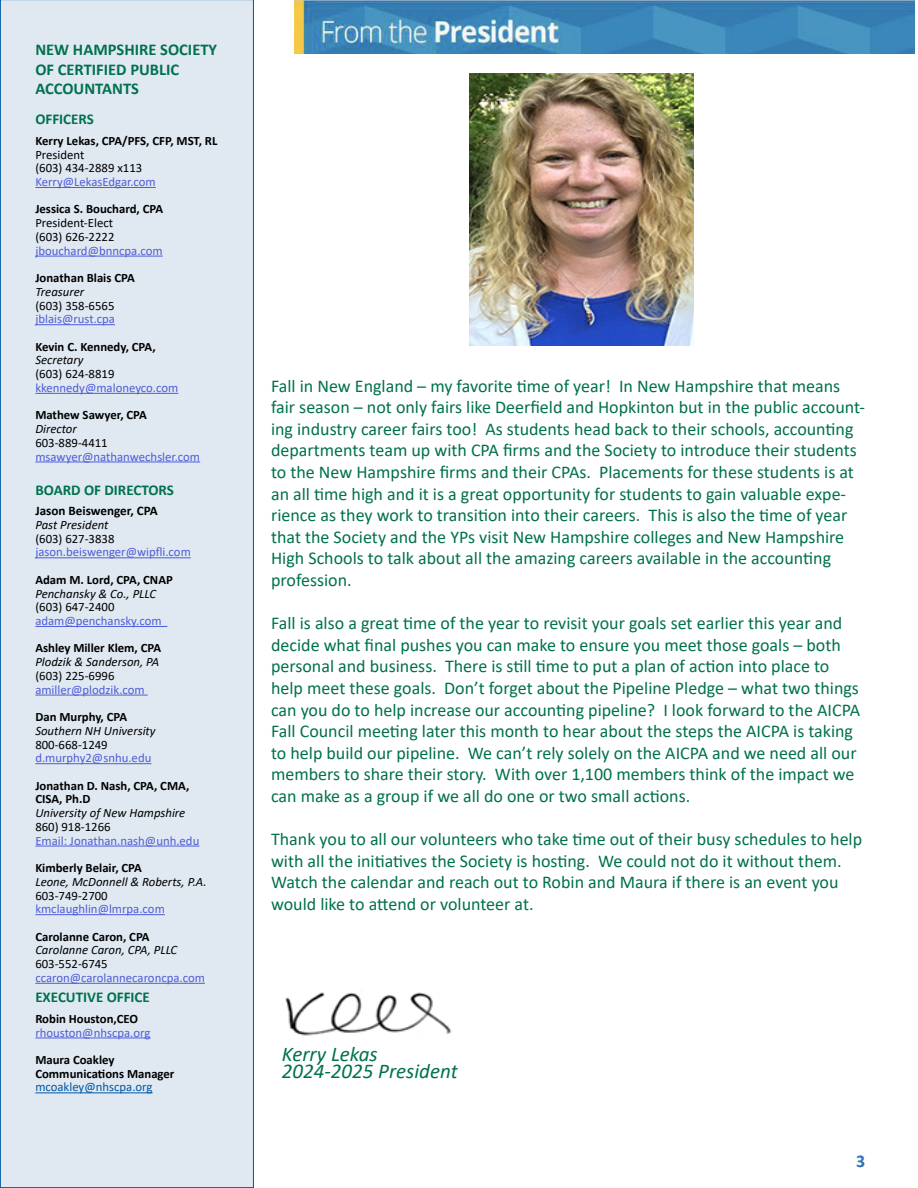
<style>
.page{position:relative;width:918px;height:1188px;background:#fff}
.page>*{position:absolute;margin:0;border:0;box-sizing:border-box;transform-origin:0 0}
.t1{font:italic 21px "Calibri";color:#00714d}
.t2{font:18px/21.6px "Calibri";color:#00714d}
.t3{font:700 18px "Calibri";color:#3073ba}
.t4{font:700 16.5px/19.5px "Calibri";color:#00714d}
.t5{font:700 15px "Calibri";color:#00714d}
.t6{font:700 13.2px "Calibri";color:#000}
.t7{font:12.75px/13.8px "Calibri";color:#4f5cd6}
.t8{font:700 12.75px/13.8px "Calibri";color:#000}
.t9{font:italic 12.75px "Calibri";color:#000}
.t10{font:12.75px "Calibri";color:#000}
.t11{font:12.75px "Calibri";color:#0057a4}
.s1{color:#000}
</style>
<div class="page">
<div style="left:0;top:0;width:253px;height:1188px;background:#e0e9f2"></div>
<hr style="left:35px;top:187px;width:121px;height:1px;background:#4f5cd6">
<hr style="left:35px;top:256px;width:128px;height:1px;background:#4f5cd6">
<hr style="left:35px;top:324px;width:80px;height:1px;background:#4f5cd6">
<hr style="left:35px;top:393px;width:143px;height:1px;background:#4f5cd6">
<hr style="left:35px;top:462px;width:165px;height:1px;background:#4f5cd6">
<hr style="left:35px;top:557px;width:156px;height:1px;background:#4f5cd6">
<hr style="left:35px;top:626px;width:132px;height:1px;background:#4f5cd6">
<hr style="left:35px;top:695px;width:113px;height:1px;background:#4f5cd6">
<hr style="left:35px;top:763px;width:116px;height:1px;background:#4f5cd6">
<hr style="left:35px;top:846px;width:164px;height:1px;background:#4f5cd6">
<hr style="left:35px;top:914px;width:130px;height:1px;background:#4f5cd6">
<hr style="left:35px;top:983px;width:170px;height:1px;background:#4f5cd6">
<hr style="left:35px;top:1038px;width:116px;height:1px;background:#4f5cd6">
<hr style="left:35px;top:1092px;width:118px;height:1px;background:#0057a4">
<img style="left:295px;top:0;width:620px;height:54px">
<img style="left:469px;top:73px;width:224px;height:273px">
<img style="left:285px;top:992px;width:167px;height:44px">
<p class="t4" style="left:35px;top:40px;width:183px">NEW HAMPSHIRE SOCIETY<br>OF CERTIFIED PUBLIC<br>ACCOUNTANTS</p>
<p class="t5" style="left:35px;top:109px;width:60px">OFFICERS</p>
<p class="t8" style="left:35px;top:134px;width:184px">Kerry Lekas, CPA/PFS, CFP, MST, RL</p>
<p class="t10" style="left:35px;top:145px;width:51px">President</p>
<p class="t10" style="left:35px;top:159px;width:108px">(603) 434-2889 x113</p>
<p class="t7" style="left:35px;top:175px;width:122px">Kerry@LekasEdgar.com</p>
<p class="t8" style="left:35px;top:202px;width:129px">Jessica S. Bouchard, CPA</p>
<p class="t10" style="left:35px;top:214px;width:79px">President-Elect</p>
<p class="t10" style="left:35px;top:228px;width:81px">(603) 626-2222</p>
<p class="t7" style="left:35px;top:243px;width:129px">jbouchard@bnncpa.com</p>
<p class="t8" style="left:35px;top:271px;width:101px">Jonathan Blais CPA</p>
<p class="t9" style="left:35px;top:283px;width:50px">Treasurer</p>
<p class="t10" style="left:35px;top:296px;width:81px">(603) 358-6565</p>
<p class="t7" style="left:35px;top:312px;width:81px">jblais@rust.cpa</p>
<p class="t8" style="left:35px;top:339px;width:122px">Kevin C. Kennedy, CPA,</p>
<p class="t9" style="left:35px;top:351px;width:50px">Secretary</p>
<p class="t10" style="left:35px;top:365px;width:81px">(603) 624-8819</p>
<p class="t7" style="left:35px;top:380px;width:145px">kkennedy@maloneyco.com</p>
<p class="t8" style="left:35px;top:408px;width:113px">Mathew Sawyer, CPA</p>
<p class="t9" style="left:35px;top:420px;width:43px">Director</p>
<p class="t10" style="left:35px;top:434px;width:74px">603-889-4411</p>
<p class="t7" style="left:35px;top:449px;width:166px">msawyer@nathanwechsler.com</p>
<p class="t5" style="left:35px;top:479px;width:140px">BOARD OF DIRECTORS</p>
<p class="t6" style="left:35px;top:501px;width:124px">Jason Beiswenger, CPA</p>
<p class="t9" style="left:35px;top:516px;width:75px">Past President</p>
<p class="t10" style="left:35px;top:530px;width:81px">(603) 627-3838</p>
<p class="t7" style="left:35px;top:545px;width:157px">jason.beiswenger@wipfli.com</p>
<p class="t8" style="left:35px;top:573px;width:139px">Adam M. Lord, CPA, CNAP</p>
<p class="t9" style="left:35px;top:584px;width:122px">Penchansky &amp; Co., PLLC</p>
<p class="t10" style="left:35px;top:598px;width:81px">(603) 647-2400</p>
<p class="t7" style="left:35px;top:614px;width:128px">adam@penchansky.com</p>
<p class="t8" style="left:35px;top:641px;width:127px">Ashley Miller Klem, CPA</p>
<p class="t9" style="left:35px;top:653px;width:126px">Plodzik &amp; Sanderson, PA</p>
<p class="t10" style="left:35px;top:667px;width:81px">(603) 225-6996</p>
<p class="t7" style="left:35px;top:682px;width:111px">amiller@plodzik.com</p>
<p class="t8" style="left:35px;top:710px;width:93px">Dan Murphy, CPA</p>
<p class="t9" style="left:35px;top:722px;width:122px">Southern NH University</p>
<p class="t10" style="left:35px;top:735px;width:74px">800-668-1249</p>
<p class="t7" style="left:35px;top:751px;width:118px">d.murphy2@snhu.edu</p>
<p class="t8" style="left:35px;top:778px;width:155px">Jonathan D. Nash, CPA, CMA,<br>CISA, Ph.D</p>
<p class="t9" style="left:35px;top:804px;width:152px">University of New Hampshire</p>
<p class="t7" style="left:35px;top:819px;width:166px"><span class="s1">860) 918-1266<br></span>Email: Jonathan.nash@unh.edu</p>
<p class="t8" style="left:35px;top:861px;width:108px">Kimberly Belair, CPA</p>
<p class="t9" style="left:35px;top:873px;width:173px">Leone, McDonnell &amp; Roberts, P.A.</p>
<p class="t10" style="left:35px;top:886px;width:74px">603-749-2700</p>
<p class="t7" style="left:35px;top:902px;width:131px">kmclaughlin@lmrpa.com</p>
<p class="t8" style="left:35px;top:929px;width:116px">Carolanne Caron, CPA</p>
<p class="t9" style="left:35px;top:941px;width:143px">Carolanne Caron, CPA, PLLC</p>
<p class="t10" style="left:35px;top:955px;width:74px">603-552-6745</p>
<p class="t7" style="left:35px;top:970px;width:171px">ccaron@carolannecaroncpa.com</p>
<p class="t5" style="left:35px;top:987px;width:116px">EXECUTIVE OFFICE</p>
<p class="t8" style="left:35px;top:1012px;width:104px">Robin Houston,CEO</p>
<p class="t7" style="left:35px;top:1025px;width:117px">rhouston@nhscpa.org</p>
<p class="t8" style="left:35px;top:1053px;width:81px">Maura Coakley</p>
<p class="t8" style="left:35px;top:1066px;width:141px">Communications Manager</p>
<p class="t11" style="left:35px;top:1078px;width:119px">mcoakley@nhscpa.org</p>
<p class="t2" style="left:271px;top:374px;width:595px">Fall in New England – my favorite time of year! In New Hampshire that means fair season – not only fairs like Deerfield and Hopkinton but in the public account&shy;ing industry career fairs too! As students head back to their schools, accounting departments team up with CPA firms and the Society to introduce their students to the New Hampshire firms and their CPAs. Placements for these students is at an all time high and it is a great opportunity for students to gain valuable expe&shy;rience as they work to transition into their careers. This is also the time of year that the Society and the YPs visit New Hampshire colleges and New Hampshire High Schools to talk about all the amazing careers available in the accounting profession.</p>
<p class="t2" style="left:271px;top:612px;width:591px">Fall is also a great time of the year to revisit your goals set earlier this year and decide what final pushes you can make to ensure you meet those goals – both personal and business. There is still time to put a plan of action into place to help meet these goals. Don’t forget about the Pipeline Pledge – what two things can you do to help increase our accounting pipeline? I look forward to the AICPA Fall Council meeting later this month to hear about the steps the AICPA is taking to help build our pipeline. We can’t rely solely on the AICPA and we need all our members to share their story. With over 1,100 members think of the impact we can make as a group if we all do one or two small actions.</p>
<p class="t2" style="left:271px;top:828px;width:593px">Thank you to all our volunteers who take time out of their busy schedules to help with all the initiatives the Society is hosting. We could not do it without them.<br>Watch the calendar and reach out to Robin and Maura if there is an event you would like to attend or volunteer at.</p>
<p class="t1" style="left:282px;top:1040px;width:97px">Kerry Lekas</p>
<p class="t1" style="left:282px;top:1056px;width:177px">2024-2025 President</p>
<p class="t3" style="left:856px;top:1149px;width:11px">3</p>
</div>
